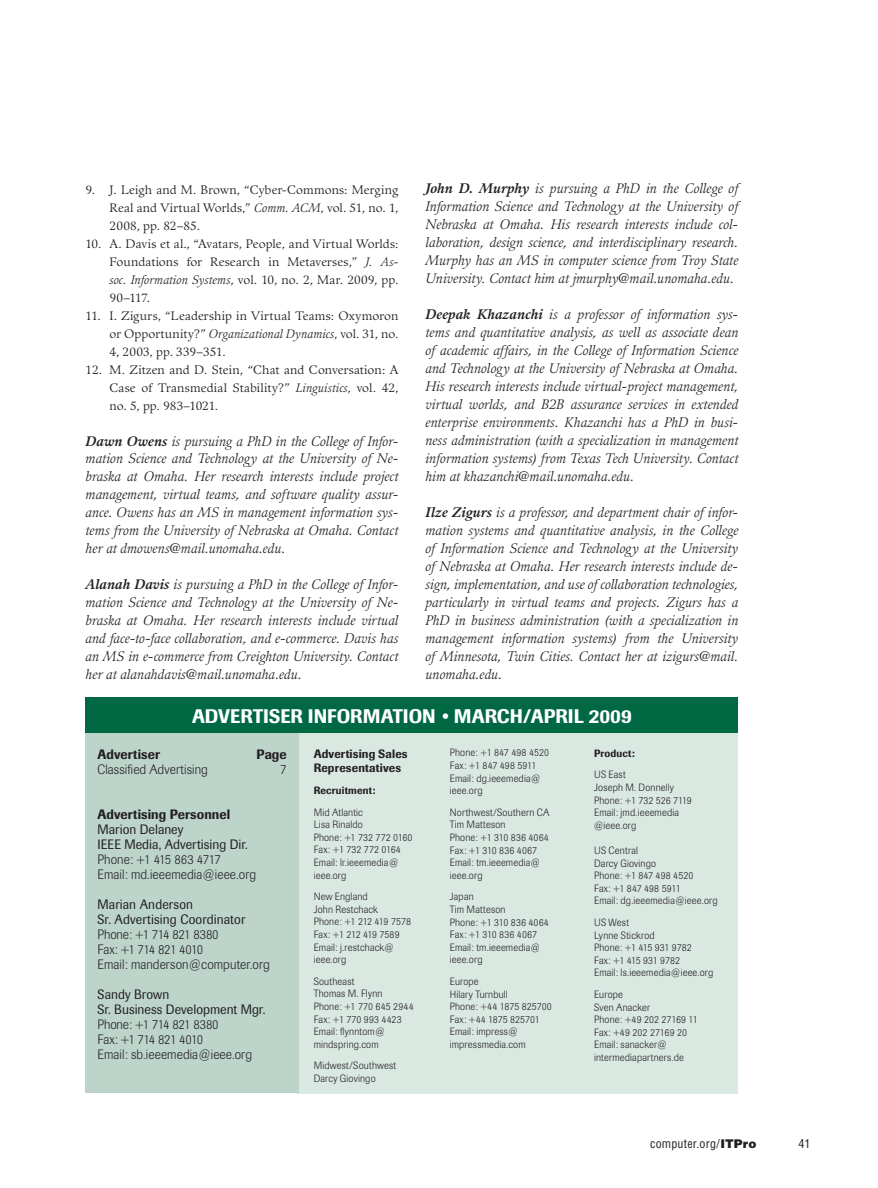
<style>
.page{position:relative;width:878px;height:1188px;background:#fff}
.page>*{position:absolute;margin:0;border:0;box-sizing:border-box;transform-origin:0 0}
.t1{font:500 19.5px "Imago";color:#fff;scale:.95 1}
.t2{font:italic 13.5px/18px "Guardi LT Std";letter-spacing:.005em;color:#231f20;text-align:justify}
.t3{font:300 13.5px/15px "Imago";letter-spacing:.005em;color:#231f20;scale:.95 1}
.t4{font:13.5px/15px "Imago";letter-spacing:.005em;color:#231f20;scale:.95 1}
.t5{font:500 13.5px "Imago";letter-spacing:.01em;color:#231f20;scale:.95 1}
.t6{font:12px/18px "Guardi LT Std";letter-spacing:.01em;color:#231f20;text-align:justify}
.t7{font:500 12px/14.4px "Imago";letter-spacing:.015em;color:#231f20;scale:.95 1}
.t8{font:condensed 12px "Helvetica";letter-spacing:.015em;color:#231f20}
.t9{font:300 10.5px/12.6px "Imago";letter-spacing:.015em;color:#231f20;scale:.95 1}
.t10{font:500 10.5px "Imago";letter-spacing:.02em;color:#231f20;scale:.95 1}
.s1{font-style:italic}
.s2{font-weight:700}
.s3{font-weight:900;font-stretch:normal}
</style>
<div class="page">
<div style="left:296px;top:730px;width:442px;height:364px;background:#dae8e2"></div>
<div style="left:86px;top:734px;width:213px;height:360px;background:#bcd4ca"></div>
<div style="left:86px;top:698px;width:652px;height:36px;background:#006944"></div>
<p class="t6" style="left:110px;top:180px;width:290px;text-indent:-24px">9. J. Leigh and M. Brown, “Cyber-Commons: Merging Real and Virtual Worlds,” <span class="s1">Comm. ACM</span>, vol. 51, no. 1, 2008, pp. 82–85.</p>
<p class="t6" style="left:109px;top:234px;width:290px;text-indent:-24px">10. A. Davis et al., “Avatars, People, and Virtual Worlds:<br>Foundations for Research in Metaverses,” <span class="s1">J. As&shy;soc. Information Systems</span>, vol. 10, no. 2, Mar. 2009, pp.<br>90–117.</p>
<p class="t6" style="left:109px;top:306px;width:290px;text-indent:-24px">11. I. Zigurs, “Leadership in Virtual Teams: Oxymoron or Opportunity?” <span class="s1">Organizational Dynamics</span>, vol. 31, no.<br>4, 2003, pp. 339–351.</p>
<p class="t6" style="left:110px;top:360px;width:290px;text-indent:-24px">12. M. Zitzen and D. Stein, “Chat and Conversation: A Case of Transmedial Stability?” <span class="s1">Linguistics</span>, vol. 42, no. 5, pp. 983–1021.</p>
<p class="t2" style="left:86px;top:432px;width:314px"><span class="s2">Dawn Owens</span> is pursuing a PhD in the College of Infor&shy;mation Science and Technology at the University of Ne&shy;braska at Omaha. Her research interests include project management, virtual teams, and software quality assur&shy;ance. Owens has an MS in management information sys&shy;tems from the University of Nebraska at Omaha. Contact her at dmowens@mail.unomaha.edu.</p>
<p class="t2" style="left:85px;top:576px;width:314px"><span class="s2">Alanah Davis</span> is pursuing a PhD in the College of Infor&shy;mation Science and Technology at the University of Ne&shy;braska at Omaha. Her research interests include virtual and face-to-face collaboration, and e-commerce. Davis has an MS in e-commerce from Creighton University. Contact her at alanahdavis@mail.unomaha.edu.</p>
<p class="t2" style="left:425px;top:180px;width:314px"><span class="s2">John D. Murphy</span> is pursuing a PhD in the College of Information Science and Technology at the University of Nebraska at Omaha. His research interests include col&shy;laboration, design science, and interdisciplinary research.<br>Murphy has an MS in computer science from Troy State University. Contact him at jmurphy@mail.unomaha.edu.</p>
<p class="t2" style="left:425px;top:306px;width:314px"><span class="s2">Deepak Khazanchi</span> is a professor of information sys&shy;tems and quantitative analysis, as well as associate dean of academic affairs, in the College of Information Science and Technology at the University of Nebraska at Omaha.<br>His research interests include virtual-project management, virtual worlds, and B2B assurance services in extended enterprise environments. Khazanchi has a PhD in busi&shy;ness administration (with a specialization in management information systems) from Texas Tech University. Contact him at khazanchi@mail.unomaha.edu.</p>
<p class="t2" style="left:425px;top:504px;width:314px"><span class="s2">Ilze Zigurs</span> is a professor, and department chair of infor&shy;mation systems and quantitative analysis, in the College of Information Science and Technology at the University of Nebraska at Omaha. Her research interests include de&shy;sign, implementation, and use of collaboration technologies, particularly in virtual teams and projects. Zigurs has a PhD in business administration (with a specialization in management information systems) from the University of Minnesota, Twin Cities. Contact her at izigurs@mail. unomaha.edu.</p>
<h1 class="t1" style="left:192px;top:705px;width:464px">AdvertiSER Information • march/april 2009</h1>
<p class="t5" style="left:98px;top:746px;width:67px">Advertiser</p>
<p class="t5" style="left:256px;top:746px;width:33px">Page</p>
<p class="t3" style="left:98px;top:762px;width:118px">Classified Advertising</p>
<p class="t3" style="left:280px;top:762px;width:8px">7</p>
<p class="t5" style="left:98px;top:806px;width:141px">Advertising Personnel</p>
<p class="t4" style="left:98px;top:822px;width:160px">Marion Delaney<br>IEEE Media, Advertising Dir.</p>
<p class="t3" style="left:98px;top:852px;width:168px">Phone: +1 415 863 4717<br>Email: md.ieeemedia@ieee.org</p>
<p class="t4" style="left:98px;top:897px;width:157px">Marian Anderson<br>Sr. Advertising Coordinator</p>
<p class="t3" style="left:98px;top:927px;width:183px">Phone: +1 714 821 8380<br>Fax: +1 714 821 4010<br>Email: manderson@computer.org</p>
<p class="t4" style="left:98px;top:987px;width:178px">Sandy Brown<br>Sr. Business Development Mgr.</p>
<p class="t3" style="left:98px;top:1017px;width:164px">Phone: +1 714 821 8380<br>Fax: +1 714 821 4010<br>Email: sb.ieeemedia@ieee.org</p>
<p class="t7" style="left:314px;top:747px;width:100px">Advertising Sales<br>Representatives</p>
<p class="t10" style="left:314px;top:784px;width:67px">Recruitment:</p>
<p class="t9" style="left:314px;top:806px;width:105px">Mid Atlantic<br>Lisa Rinaldo<br>Phone: +1 732 772 0160<br>Fax: +1 732 772 0164<br>Email: lr.ieeemedia@ ieee.org</p>
<p class="t9" style="left:314px;top:890px;width:104px">New England<br>John Restchack<br>Phone: +1 212 419 7578<br>Fax: +1 212 419 7589<br>Email: j.restchack@ ieee.org</p>
<p class="t9" style="left:314px;top:975px;width:107px">Southeast<br>Thomas M. Flynn<br>Phone: +1 770 645 2944<br>Fax: +1 770 993 4423<br>Email: flynntom@ mindspring.com</p>
<p class="t9" style="left:314px;top:1060px;width:88px">Midwest/Southwest<br>Darcy Giovingo</p>
<p class="t9" style="left:450px;top:747px;width:106px">Phone: +1 847 498 4520<br>Fax: +1 847 498 5911<br>Email: dg.ieeemedia@ ieee.org</p>
<p class="t9" style="left:450px;top:806px;width:106px">Northwest/Southern CA<br>Tim Matteson<br>Phone: +1 310 836 4064<br>Fax: +1 310 836 4067<br>Email: tm.ieeemedia@ ieee.org</p>
<p class="t9" style="left:450px;top:891px;width:106px">Japan<br>Tim Matteson<br>Phone: +1 310 836 4064<br>Fax: +1 310 836 4067<br>Email: tm.ieeemedia@ ieee.org</p>
<p class="t9" style="left:450px;top:975px;width:109px">Europe<br>Hilary Turnbull<br>Phone: +44 1875 825700<br>Fax: +44 1875 825701<br>Email: impress@ impressmedia.com</p>
<p class="t10" style="left:594px;top:747px;width:44px">Product:</p>
<p class="t9" style="left:594px;top:769px;width:104px">US East<br>Joseph M. Donnelly<br>Phone: +1 732 526 7119<br>Email: jmd.ieeemedia @ieee.org</p>
<p class="t9" style="left:594px;top:844px;width:131px">US Central<br>Darcy Giovingo<br>Phone: +1 847 498 4520<br>Fax: +1 847 498 5911<br>Email: dg.ieeemedia@ieee.org</p>
<p class="t9" style="left:594px;top:916px;width:127px">US West<br>Lynne Stickrod<br>Phone: +1 415 931 9782<br>Fax: +1 415 931 9782<br>Email: ls.ieeemedia@ieee.org</p>
<p class="t9" style="left:594px;top:988px;width:111px">Europe<br>Sven Anacker<br>Phone: +49 202 27169 11<br>Fax: +49 202 27169 20<br>Email: sanacker@ intermediapartners.de</p>
<p class="t8" style="left:650px;top:1136px;width:108px">computer.org/<span class="s3">ITPro</span></p>
<p class="t8" style="left:798px;top:1136px;width:13px">41</p>
</div>
